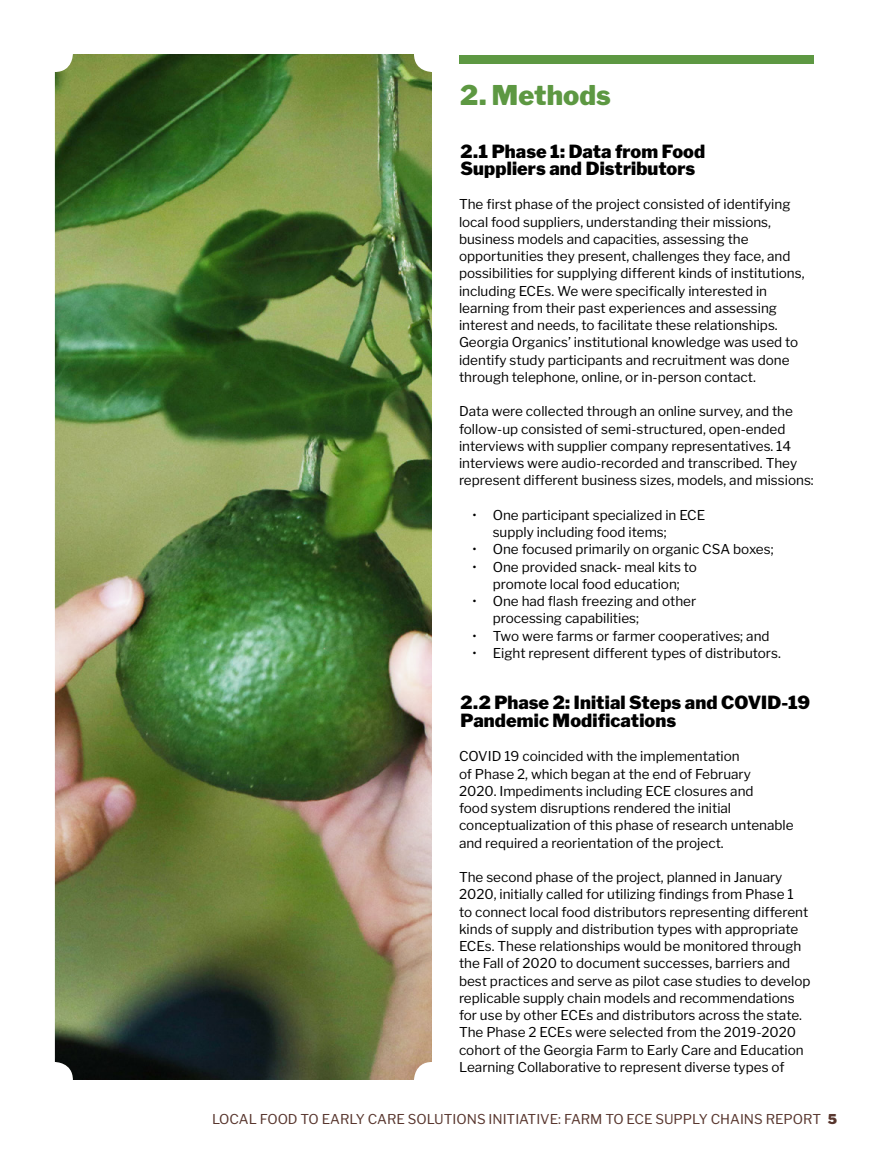
<style>
.page{position:relative;width:891px;height:1161px;background:#fff}
.page>*{position:absolute;margin:0;border:0;box-sizing:border-box;transform-origin:0 0}
.t1{font:900 27px "Libre Franklin";letter-spacing:.005em;color:#5d9842}
.t2{font:900 18px/17.2px "Libre Franklin";letter-spacing:.005em;color:#000}
.t3{font:13.5px/17.2px "Libre Franklin";color:#000}
.t4{font:13.5px "Libre Franklin";color:#58362e}
.s1{font-weight:900}
</style>
<div class="page">
<div style="left:460px;top:55px;width:354px;height:8px;background:#5d9842"></div>
<img style="left:55px;top:54px;width:377px;height:1026px">
<h1 class="t1" style="left:460px;top:79px;width:152px">2. Methods</h1>
<h2 class="t2" style="left:460px;top:142px;width:246px">2.1 Phase 1: Data from Food<br>Suppliers and Distributors</h2>
<p class="t3" style="left:459px;top:196px;width:347px">The first phase of the project consisted of identifying local food suppliers, understanding their missions, business models and capacities, assessing the opportunities they present, challenges they face, and possibilities for supplying different kinds of institutions, including ECEs. We were specifically interested in learning from their past experiences and assessing interest and needs, to facilitate these relationships.<br>Georgia Organics’ institutional knowledge was used to identify study participants and recruitment was done through telephone, online, or in-person contact.</p>
<p class="t3" style="left:459px;top:403px;width:356px">Data were collected through an online survey, and the follow-up consisted of semi-structured, open-ended interviews with supplier company representatives. 14 interviews were audio-recorded and transcribed. They represent different business sizes, models, and missions:</p>
<p class="t3" style="left:493px;top:506px;width:214px;text-indent:-20px">• One participant specialized in ECE supply including food items;</p>
<p class="t3" style="left:472px;top:541px;width:303px">• One focused primarily on organic CSA boxes;</p>
<p class="t3" style="left:472px;top:558px;width:226px;text-align:center">• One provided snack- meal kits to promote local food education;</p>
<p class="t3" style="left:493px;top:593px;width:205px;text-indent:-20px">• One had flash freezing and other processing capabilities;</p>
<p class="t3" style="left:472px;top:627px;width:299px">• Two were farms or farmer cooperatives; and</p>
<p class="t3" style="left:472px;top:644px;width:310px">• Eight represent different types of distributors.</p>
<h2 class="t2" style="left:460px;top:694px;width:351px">2.2 Phase 2: Initial Steps and COVID-19<br>Pandemic Modifications</h2>
<p class="t3" style="left:459px;top:748px;width:336px">COVID 19 coincided with the implementation<br>of Phase 2, which began at the end of February<br>2020. Impediments including ECE closures and<br>food system disruptions rendered the initial conceptualization of this phase of research untenable and required a reorientation of the project.</p>
<p class="t3" style="left:459px;top:869px;width:353px">The second phase of the project, planned in January 2020, initially called for utilizing findings from Phase 1<br>to connect local food distributors representing different kinds of supply and distribution types with appropriate ECEs. These relationships would be monitored through the Fall of 2020 to document successes, barriers and best practices and serve as pilot case studies to develop replicable supply chain models and recommendations for use by other ECEs and distributors across the state.<br>The Phase 2 ECEs were selected from the 2019-2020 cohort of the Georgia Farm to Early Care and Education Learning Collaborative to represent diverse types of</p>
<p class="t4" style="left:212px;top:1110px;width:626px">LOCAL FOOD TO EARLY CARE SOLUTIONS INITIATIVE: FARM TO ECE SUPPLY CHAINS REPORT <span class="s1">5</span></p>
</div>
